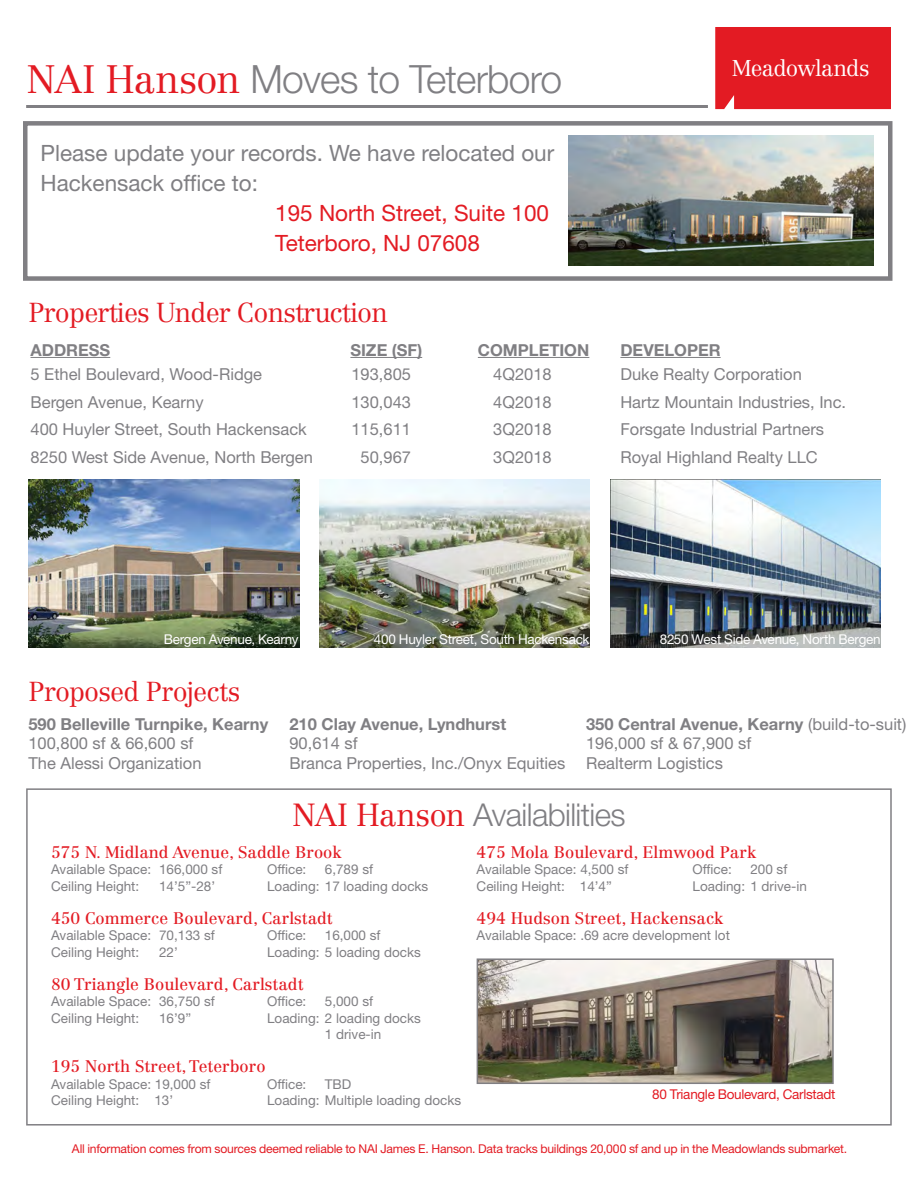
<style>
.page{position:relative;width:918px;height:1188px;background:#fff}
.page>*{position:absolute;margin:0;border:0;box-sizing:border-box;transform-origin:0 0}
.t1{font:300 39px "Helvetica Neue LT Std";letter-spacing:-.02em;color:#807f83}
.t2{font:300 31.5px "Helvetica Neue LT Std";letter-spacing:-.02em;color:#807f83}
.t3{font:300 27px "Centennial LT Std";letter-spacing:-.03em;color:#e31b23}
.t4{font:22.5px/30px "Helvetica Neue LT Std";color:#807f83}
.t5{font:22.5px/30px "Helvetica Neue LT Std";color:#e31b23}
.t6{font:300 22.5px "Centennial LT Std";letter-spacing:-.03em;color:#fff}
.t7{font:16.5px/19.8px "Helvetica Neue LT Std";color:#807f83}
.t8{font:16.5px "Centennial LT Std";color:#e31b23}
.t9{font:700 16.5px "Helvetica Neue LT Std";color:#807f83}
.t10{font:13.5px/16.5px "Helvetica Neue LT Std";color:#807f83}
.t11{font:13.5px "Helvetica Neue LT Std";letter-spacing:-.02em;color:#fff}
.t12{font:13.5px "Helvetica Neue LT Std";letter-spacing:-.02em;color:#e31b23}
.t13{font:12.15px "Helvetica Neue LT Std";letter-spacing:-.015em;color:#e31b23}
.s1{font-family:"Centennial LT Std";color:#e31b23}
.s2{font-weight:700}
</style>
<div class="page">
<div style="left:715px;top:27px;width:176px;height:82px;background:#e31b23"></div>
<div style="left:26px;top:788px;width:866px;height:338px;border:2px solid #807f83"></div>
<img style="left:480px;top:961px;width:351px;height:120px">
<div style="left:477px;top:958px;width:357px;height:126px;border:2px solid #807f83"></div>
<hr style="left:26px;top:105px;width:682px;height:3px;background:#807f83">
<div style="left:23px;top:121px;width:869px;height:160px;background:#fff;border:4px solid #807f83"></div>
<img style="left:569px;top:136px;width:304px;height:130px">
<hr style="left:31px;top:357px;width:79px;height:1px;background:#807f83">
<hr style="left:350px;top:357px;width:72px;height:1px;background:#807f83">
<hr style="left:478px;top:357px;width:111px;height:1px;background:#807f83">
<hr style="left:620px;top:357px;width:101px;height:1px;background:#807f83">
<img style="left:28px;top:480px;width:271px;height:168px">
<img style="left:319px;top:480px;width:271px;height:168px">
<img style="left:610px;top:480px;width:271px;height:168px">
<h1 class="t1" style="left:27px;top:55px;width:537px"><span class="s1">NAI Hanson</span> Moves to Teterboro</h1>
<h3 class="t4" style="left:40px;top:137px;width:515px">Please update your records. We have relocated our<br>Hackensack office to:</h3>
<h3 class="t5" style="left:275px;top:197px;width:275px">195 North Street, Suite 100<br>Teterboro, NJ 07608</h3>
<h3 class="t6" style="left:732px;top:55px;width:139px">Meadowlands</h3>
<h3 class="t3" style="left:29px;top:297px;width:361px">Properties Under Construction</h3>
<p class="t9" style="left:31px;top:340px;width:81px">ADDRESS</p>
<p class="t9" style="left:350px;top:340px;width:73px">SIZE (SF)</p>
<p class="t9" style="left:478px;top:340px;width:113px">COMPLETION</p>
<p class="t9" style="left:620px;top:340px;width:102px">DEVELOPER</p>
<p class="t7" style="left:31px;top:364px;width:233px">5 Ethel Boulevard, Wood-Ridge</p>
<p class="t7" style="left:351px;top:364px;width:61px">193,805</p>
<p class="t7" style="left:493px;top:364px;width:60px">4Q2018</p>
<p class="t7" style="left:620px;top:364px;width:183px">Duke Realty Corporation</p>
<p class="t7" style="left:31px;top:392px;width:175px">Bergen Avenue, Kearny</p>
<p class="t7" style="left:351px;top:392px;width:61px">130,043</p>
<p class="t7" style="left:493px;top:392px;width:60px">4Q2018</p>
<p class="t7" style="left:620px;top:392px;width:227px">Hartz Mountain Industries, Inc.</p>
<p class="t7" style="left:31px;top:419px;width:278px">400 Huyler Street, South Hackensack</p>
<p class="t7" style="left:351px;top:419px;width:61px">115,611</p>
<p class="t7" style="left:493px;top:419px;width:60px">3Q2018</p>
<p class="t7" style="left:620px;top:419px;width:205px">Forsgate Industrial Partners</p>
<p class="t7" style="left:31px;top:447px;width:284px">8250 West Side Avenue, North Bergen</p>
<p class="t7" style="left:361px;top:447px;width:52px">50,967</p>
<p class="t7" style="left:493px;top:447px;width:60px">3Q2018</p>
<p class="t7" style="left:620px;top:447px;width:199px">Royal Highland Realty LLC</p>
<p class="t11" style="left:164px;top:631px;width:136px">Bergen Avenue, Kearny</p>
<p class="t11" style="left:374px;top:631px;width:217px">400 Huyler Street, South Hackensack</p>
<p class="t11" style="left:660px;top:631px;width:222px">8250 West Side Avenue, North Bergen</p>
<h3 class="t3" style="left:28px;top:675px;width:213px">Proposed Projects</h3>
<p class="t9" style="left:28px;top:713px;width:241px">590 Belleville Turnpike, Kearny</p>
<p class="t7" style="left:28px;top:733px;width:175px">100,800 sf &amp; 66,600 sf<br>The Alessi Organization</p>
<p class="t9" style="left:289px;top:713px;width:218px">210 Clay Avenue, Lyndhurst</p>
<p class="t7" style="left:289px;top:733px;width:277px">90,614 sf<br>Branca Properties, Inc./Onyx Equities</p>
<p class="t7" style="left:586px;top:714px;width:322px"><span class="s2">350 Central Avenue, Kearny</span> (build-to-suit)<br>196,000 sf &amp; 67,900 sf<br>Realterm Logistics</p>
<h2 class="t2" style="left:292px;top:795px;width:335px"><span class="s1">NAI Hanson</span> Availabilities</h2>
<p class="t8" style="left:51px;top:842px;width:292px">575 N. Midland Avenue, Saddle Brook</p>
<p class="t10" style="left:51px;top:861px;width:173px">Available Space: 166,000 sf</p>
<p class="t10" style="left:267px;top:861px;width:41px">Office:</p>
<p class="t10" style="left:325px;top:861px;width:50px">6,789 sf</p>
<p class="t10" style="left:51px;top:878px;width:90px">Ceiling Height:</p>
<p class="t10" style="left:159px;top:878px;width:58px">14’5”-28’</p>
<p class="t10" style="left:267px;top:878px;width:163px">Loading: 17 loading docks</p>
<p class="t8" style="left:51px;top:908px;width:283px">450 Commerce Boulevard, Carlstadt</p>
<p class="t10" style="left:51px;top:927px;width:165px">Available Space: 70,133 sf</p>
<p class="t10" style="left:267px;top:927px;width:41px">Office:</p>
<p class="t10" style="left:325px;top:927px;width:57px">16,000 sf</p>
<p class="t10" style="left:51px;top:944px;width:90px">Ceiling Height:</p>
<p class="t10" style="left:159px;top:944px;width:20px">22’</p>
<p class="t10" style="left:267px;top:944px;width:155px">Loading: 5 loading docks</p>
<p class="t8" style="left:51px;top:974px;width:254px">80 Triangle Boulevard, Carlstadt</p>
<p class="t10" style="left:51px;top:993px;width:165px">Available Space: 36,750 sf</p>
<p class="t10" style="left:267px;top:993px;width:41px">Office:</p>
<p class="t10" style="left:325px;top:993px;width:50px">5,000 sf</p>
<p class="t10" style="left:51px;top:1010px;width:90px">Ceiling Height:</p>
<p class="t10" style="left:159px;top:1010px;width:34px">16’9”</p>
<p class="t10" style="left:325px;top:1010px;width:98px;text-indent:-58px">Loading: 2 loading docks<br>1 drive-in</p>
<p class="t8" style="left:51px;top:1057px;width:216px">195 North Street, Teterboro</p>
<p class="t10" style="left:51px;top:1076px;width:161px">Available Space: 19,000 sf</p>
<p class="t10" style="left:267px;top:1076px;width:41px">Office:</p>
<p class="t10" style="left:325px;top:1076px;width:28px">TBD</p>
<p class="t10" style="left:51px;top:1092px;width:124px">Ceiling Height: 13’</p>
<p class="t10" style="left:267px;top:1092px;width:196px">Loading: Multiple loading docks</p>
<p class="t8" style="left:477px;top:842px;width:281px">475 Mola Boulevard, Elmwood Park</p>
<p class="t10" style="left:477px;top:861px;width:154px">Available Space: 4,500 sf</p>
<p class="t10" style="left:693px;top:861px;width:41px">Office:</p>
<p class="t10" style="left:750px;top:861px;width:39px">200 sf</p>
<p class="t10" style="left:477px;top:878px;width:137px">Ceiling Height: 14’4”</p>
<p class="t10" style="left:693px;top:878px;width:116px">Loading: 1 drive-in</p>
<p class="t8" style="left:477px;top:908px;width:249px">494 Hudson Street, Hackensack</p>
<p class="t10" style="left:477px;top:927px;width:255px">Available Space: .69 acre development lot</p>
<p class="t12" style="left:652px;top:1086px;width:185px">80 Triangle Boulevard, Carlstadt</p>
<p class="t13" style="left:72px;top:1142px;width:777px">All information comes from sources deemed reliable to NAI James E. Hanson. Data tracks buildings 20,000 sf and up in the Meadowlands submarket.</p>
</div>
